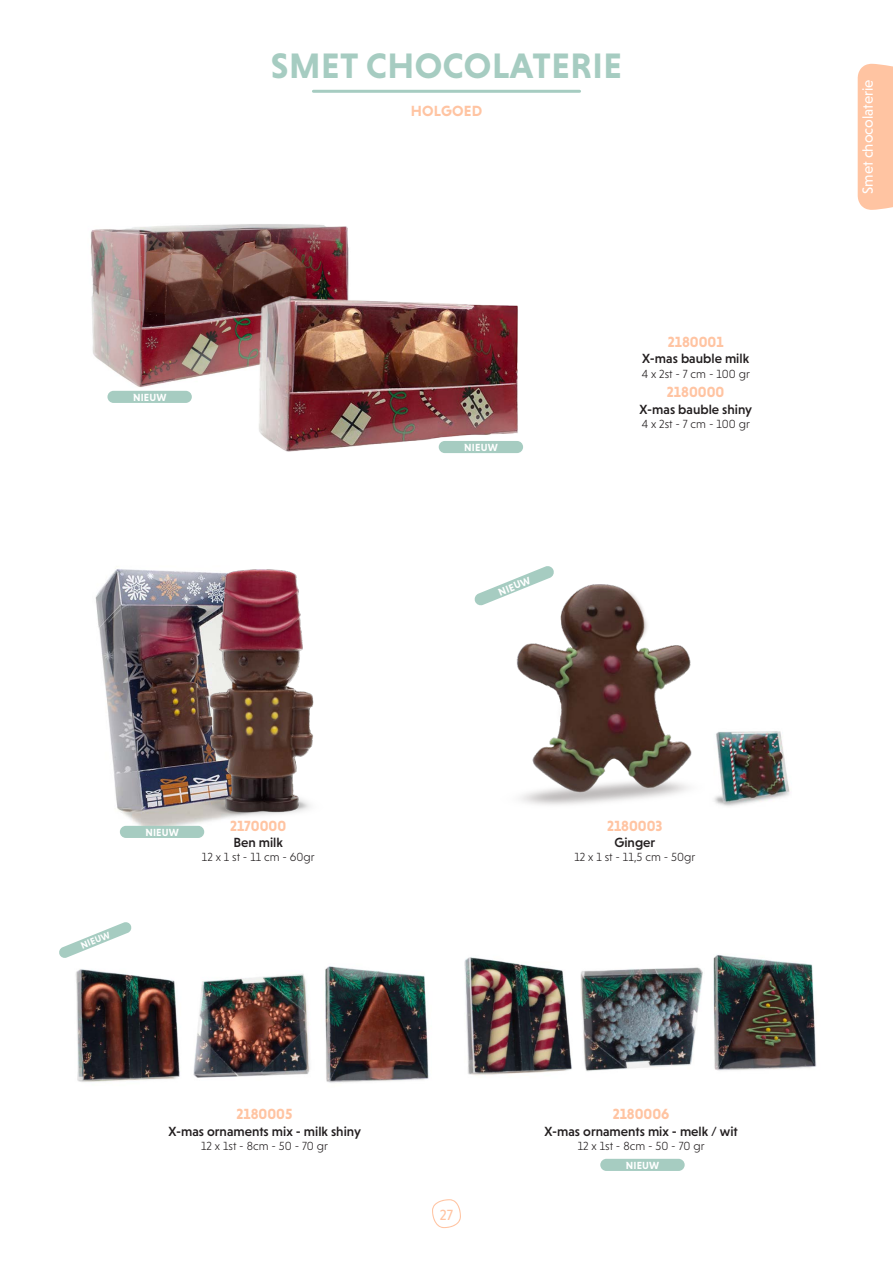
<style>
.page{position:relative;width:893px;height:1263px;background:#fff}
.page>*{position:absolute;margin:0;border:0;box-sizing:border-box;transform-origin:0 0}
.Titel{font:700 36px "Niveau Grotesk";letter-spacing:.015em;color:#a6ccc1}
.t1{font:15px "Niveau Grotesk Bold Small Caps";color:#ffc4a2}
.t2{font:15px "Niveau Grotesk";color:#fff}
.Subtitel_Roze{font:700 15px "Niveau Grotesk";letter-spacing:.015em;color:#ffc4a2}
.t3{font:15px "Niveau Grotesk";color:#ffc4a2}
.t4{font:500 13.5px "Niveau Grotesk";color:#231f20}
.t5{font:300 12px "Niveau Grotesk";color:#231f20}
.NIEUW{font:700 10.5px "Niveau Grotesk";letter-spacing:.015em;color:#fff}
.NIEUW-2{font:700 9.6px "Niveau Grotesk";color:#fff}
</style>
<div class="page">
<div style="left:858px;top:64px;width:35px;height:146px;background:#ffc4a2"></div>
<svg style="left:432px;top:1199px;width:29px;height:29px"></svg>
<img style="left:95px;top:569px;width:183px;height:269px">
<img style="left:192px;top:570px;width:122px;height:249px">
<hr style="left:313px;top:90px;width:267px;height:3px;background:#a6ccc1">
<img style="left:90px;top:224px;width:259px;height:179px">
<img style="left:257px;top:295px;width:261px;height:157px">
<img style="left:516px;top:585px;width:176px;height:220px">
<img style="left:75px;top:969px;width:105px;height:113px">
<img style="left:464px;top:957px;width:108px;height:119px">
<svg style="left:59px;top:922px;width:73px;height:36px"></svg>
<div style="left:600px;top:1159px;width:85px;height:12px;background:#a6ccc1;border-radius:6px"></div>
<img style="left:714px;top:731px;width:76px;height:75px">
<div style="left:120px;top:826px;width:84px;height:12px;background:#a6ccc1;border-radius:6px"></div>
<svg style="left:474px;top:566px;width:81px;height:40px"></svg>
<div style="left:107px;top:391px;width:85px;height:12px;background:#a6ccc1;border-radius:6px"></div>
<div style="left:439px;top:441px;width:84px;height:12px;background:#a6ccc1;border-radius:6px"></div>
<img style="left:193px;top:966px;width:236px;height:117px">
<img style="left:580px;top:967px;width:123px;height:105px">
<img style="left:713px;top:955px;width:104px;height:116px">
<p class="NIEUW" style="left:133px;top:391px;width:35px">NIEUW</p>
<p class="Titel" style="left:271px;top:45px;width:353px">SMET CHOCOLATERIE</p>
<p class="Subtitel_Roze" style="left:411px;top:102px;width:73px">HOLGOED</p>
<p class="NIEUW" style="left:464px;top:441px;width:35px">NIEUW</p>
<p class="NIEUW" style="left:497px;top:587px;width:35px;rotate:-22deg">NIEUW</p>
<p class="t1" style="left:668px;top:333px;width:57px">2180001</p>
<p class="t4" style="left:642px;top:351px;width:108px">X-mas bauble milk</p>
<p class="t5" style="left:642px;top:367px;width:110px">4 x 2st - 7 cm - 100 gr</p>
<p class="t1" style="left:667px;top:384px;width:59px">2180000</p>
<p class="t4" style="left:639px;top:401px;width:114px">X-mas bauble shiny</p>
<p class="t5" style="left:642px;top:417px;width:110px">4 x 2st - 7 cm - 100 gr</p>
<p class="NIEUW-2" style="left:79px;top:941px;width:32px;rotate:-22deg">NIEUW</p>
<p class="NIEUW" style="left:145px;top:826px;width:35px">NIEUW</p>
<p class="t1" style="left:230px;top:817px;width:58px">2170000</p>
<p class="t4" style="left:233px;top:834px;width:51px">Ben milk</p>
<p class="t5" style="left:202px;top:850px;width:114px">12 x 1 st - 11 cm - 60gr</p>
<p class="t1" style="left:236px;top:1106px;width:57px">2180005</p>
<p class="t4" style="left:168px;top:1123px;width:194px">X-mas ornaments mix - milk shiny</p>
<p class="t5" style="left:201px;top:1139px;width:128px">12 x 1st - 8cm - 50 - 70 gr</p>
<p class="t3" style="left:440px;top:1206px;width:15px">27</p>
<p class="t1" style="left:607px;top:817px;width:57px">2180003</p>
<p class="t4" style="left:614px;top:834px;width:42px">Ginger</p>
<p class="t5" style="left:574px;top:850px;width:122px">12 x 1 st - 11,5 cm - 50gr</p>
<p class="t1" style="left:613px;top:1106px;width:58px">2180006</p>
<p class="t4" style="left:544px;top:1123px;width:195px">X-mas ornaments mix - melk / wit</p>
<p class="t5" style="left:578px;top:1139px;width:128px">12 x 1st - 8cm - 50 - 70 gr</p>
<p class="NIEUW" style="left:626px;top:1159px;width:35px">NIEUW</p>
<p class="t2" style="left:859px;top:194px;width:116px;rotate:-90deg">Smet chocolaterie</p>
</div>
